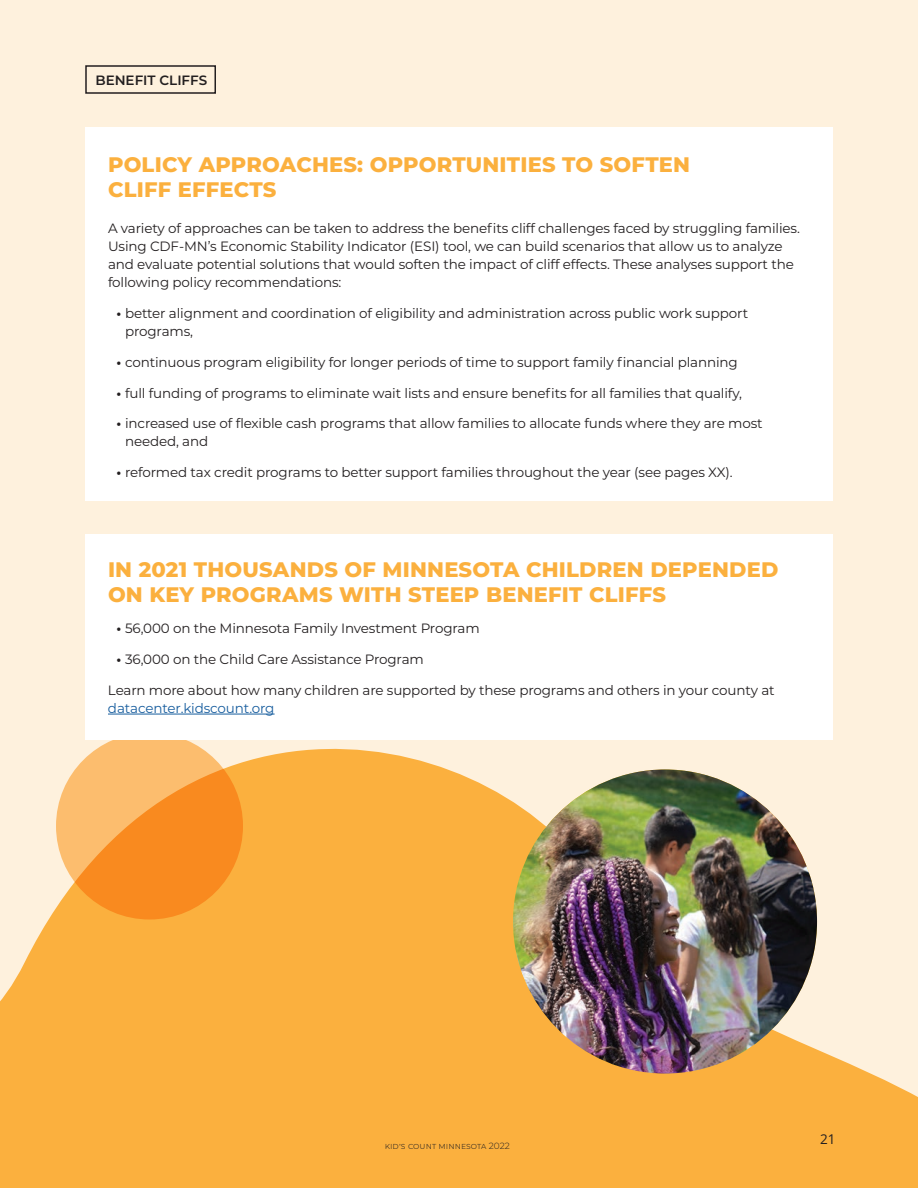
<style>
.page{position:relative;width:918px;height:1188px;background:#fef1dd}
.page>*{position:absolute;margin:0;border:0;box-sizing:border-box;transform-origin:0 0}
.Sub_Title{font:800 21px/25.2px "Montserrat";letter-spacing:.01em;color:#fbb03e}
.Sub_Title-2{font:13.5px/18px "Montserrat";letter-spacing:-.01em;color:#231f20}
.body_text{font:600 13.5px "Montserrat";color:#231f20}
.t1{font:13.5px "Open Sans";color:#231f20}
.t2{font:300 9px "Montserrat";letter-spacing:.005em;color:#231f20}
.s1{font-weight:700}
.s2{color:#175d9e}
</style>
<div class="page">
<svg style="left:0;top:740px;width:918px;height:448px;fill:#fbb03e"></svg>
<img style="left:513px;top:770px;width:304px;height:304px;border-radius:152px">
<svg style="left:56px;top:733px;width:187px;height:187px;fill:#f98a1f"></svg>
<div style="left:85px;top:128px;width:748px;height:373px;background:#fff"></div>
<div style="left:85px;top:534px;width:748px;height:206px;background:#fff"></div>
<hr style="left:108px;top:714px;width:167px;height:1px;background:#175d9e">
<div style="left:85px;top:65px;width:131px;height:29px;border:2px solid #231f20"></div>
<p class="body_text" style="left:95px;top:71px;width:113px">BENEFIT CLIFFS</p>
<p class="Sub_Title" style="left:108px;top:151px;width:584px">POLICY APPROACHES: OPPORTUNITIES TO SOFTEN<br>CLIFF EFFECTS</p>
<p class="Sub_Title-2" style="left:108px;top:219px;width:693px">A variety of approaches can be taken to address the benefits cliff challenges faced by struggling families.<br>Using CDF-MN’s Economic Stability Indicator (ESI) tool, we can build scenarios that allow us to analyze and evaluate potential solutions that would soften the impact of cliff effects. These analyses support the following policy recommendations:</p>
<p class="Sub_Title-2" style="left:125px;top:304px;width:625px;text-indent:-9px"><span class="s1">•</span> better alignment and coordination of eligibility and administration across public work support programs,</p>
<p class="Sub_Title-2" style="left:117px;top:353px;width:623px"><span class="s1">•</span> continuous program eligibility for longer periods of time to support family financial planning</p>
<p class="Sub_Title-2" style="left:117px;top:383px;width:627px"><span class="s1">•</span> full funding of programs to eliminate wait lists and ensure benefits for all families that qualify,</p>
<p class="Sub_Title-2" style="left:125px;top:414px;width:639px;text-indent:-9px"><span class="s1">•</span> increased use of flexible cash programs that allow families to allocate funds where they are most needed, and</p>
<p class="Sub_Title-2" style="left:117px;top:463px;width:618px"><span class="s1">•</span> reformed tax credit programs to better support families throughout the year (see pages XX).</p>
<p class="Sub_Title" style="left:108px;top:556px;width:672px">IN 2021 THOUSANDS OF MINNESOTA CHILDREN DEPENDED<br>ON KEY PROGRAMS WITH STEEP BENEFIT CLIFFS</p>
<p class="Sub_Title-2" style="left:117px;top:619px;width:365px"><span class="s1">•</span> 56,000 on the Minnesota Family Investment Program</p>
<p class="Sub_Title-2" style="left:117px;top:650px;width:309px"><span class="s1">•</span> 36,000 on the Child Care Assistance Program</p>
<p class="Sub_Title-2" style="left:108px;top:680px;width:668px">Learn more about how many children are supported by these programs and others in your county at <span class="s2">datacenter.kidscount.org</span></p>
<p class="t2" style="left:385px;top:1140px;width:127px">Kid’s Count Minnesota 2022</p>
<p class="t1" style="left:820px;top:1130px;width:17px">21</p>
</div>
